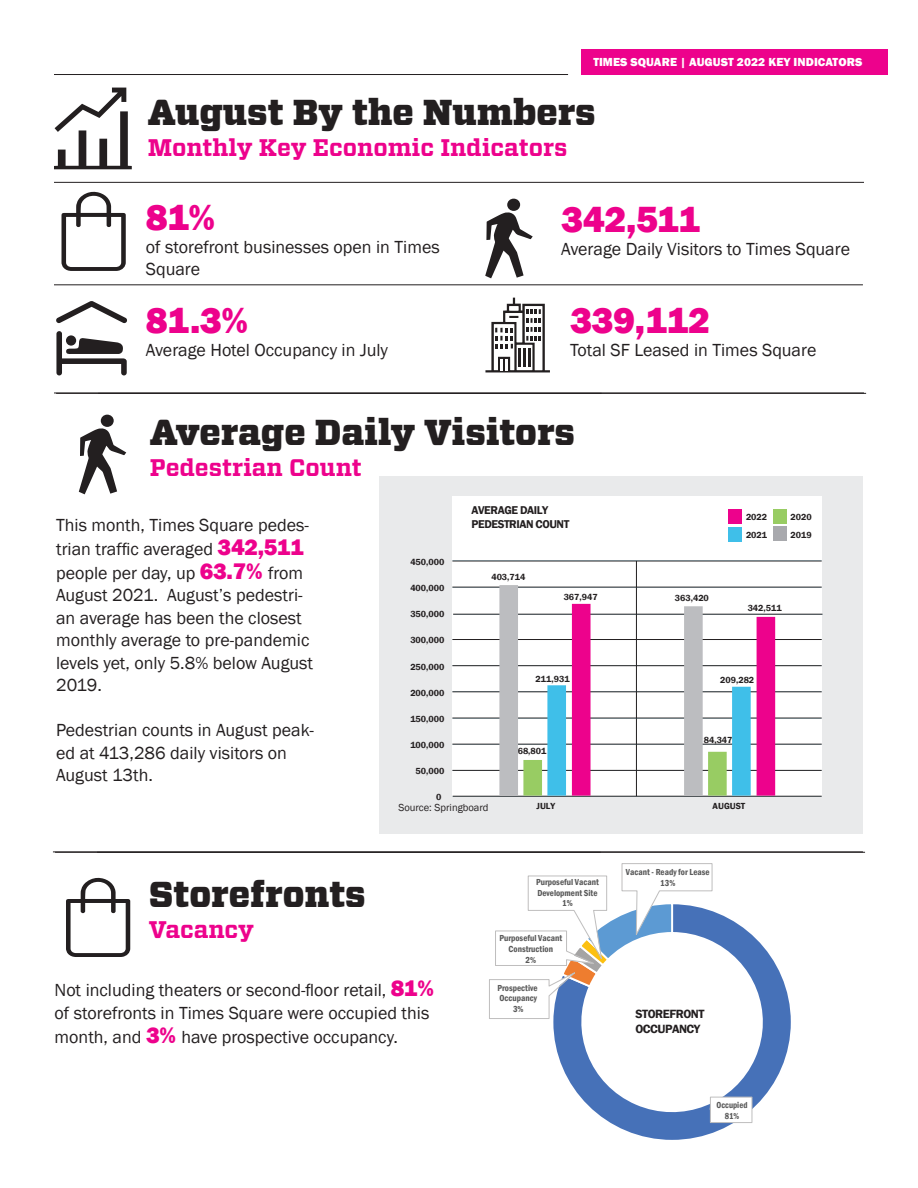
<style>
.page{position:relative;width:918px;height:1188px;background:#fff}
.page>*{position:absolute;margin:0;border:0;box-sizing:border-box;transform-origin:0 0}
.body{font:800 37.5px "Franklin Gothic";letter-spacing:-.015em;color:#ed028c}
.t1{font:900 36px "Vitesse";color:#231f20}
.t2{font:700 24px "Vitesse";color:#ed028c}
.body-2{font:18px/23px "Franklin Gothic";color:#231f20}
.t3{font:600 12.3px/14.7px "Franklin Gothic";letter-spacing:-.035em;color:#231f20}
.t4{font:800 12px "Franklin Gothic";letter-spacing:.005em;color:#fff}
.t5{font:600 11.7px/14px "Franklin Gothic";letter-spacing:-.035em;color:#231f20}
.t6{font:10.5px "Franklin Gothic";color:#231f20}
.t7{font:600 9px/17.9px "Franklin Gothic";color:#231f20}
.t8{font:600 condensed 9px/10.8px "Franklin Gothic";color:#595959;text-align:center}
.t9{font:600 condensed 9px/10.8px "Franklin Gothic";color:#595959;text-align:center;scale:.96 1}
.s1{font-weight:800;font-size:23.25px;color:#ed028c}
</style>
<div class="page">
<hr style="left:56px;top:393px;width:810px;height:1px;background:#231f20">
<hr style="left:54px;top:182px;width:810px;height:1px;background:#231f20">
<hr style="left:54px;top:284px;width:809px;height:1px;background:#231f20">
<hr style="left:54px;top:393px;width:810px;height:1px;background:#231f20">
<svg style="left:79px;top:415px;width:47px;height:79px"></svg>
<div style="left:101px;top:415px;width:13px;height:12px;background:#231f20;border-radius:50%"></div>
<hr style="left:54px;top:74px;width:514px;height:1px;background:#231f20">
<div style="left:581px;top:49px;width:306px;height:26px;background:#ed028c"></div>
<div style="left:379px;top:476px;width:484px;height:358px;background:#e9eaeb"></div>
<div style="left:453px;top:496px;width:369px;height:300px;background:#fff"></div>
<div style="left:728px;top:509px;width:14px;height:15px;background:#ed028c"></div>
<div style="left:728px;top:527px;width:14px;height:14px;background:#3fbfe9"></div>
<hr style="left:636px;top:561px;width:1px;height:235px;background:#231f20">
<hr style="left:452px;top:561px;width:370px;height:1px;background:#231f20">
<hr style="left:453px;top:614px;width:369px;height:1px;background:#231f20">
<hr style="left:452px;top:587px;width:370px;height:1px;background:#231f20">
<hr style="left:452px;top:639px;width:370px;height:1px;background:#231f20">
<hr style="left:452px;top:665px;width:370px;height:1px;background:#231f20">
<hr style="left:452px;top:692px;width:370px;height:1px;background:#231f20">
<hr style="left:452px;top:718px;width:370px;height:1px;background:#231f20">
<hr style="left:452px;top:744px;width:370px;height:1px;background:#231f20">
<hr style="left:452px;top:770px;width:370px;height:1px;background:#231f20">
<hr style="left:453px;top:796px;width:369px;height:1px;background:#231f20">
<div style="left:773px;top:509px;width:14px;height:15px;background:#98cc63"></div>
<div style="left:773px;top:526px;width:14px;height:15px;background:#a8a9ad"></div>
<svg style="left:499px;top:585px;width:276px;height:211px"></svg>
<svg style="left:485px;top:199px;width:48px;height:79px"></svg>
<div style="left:507px;top:199px;width:13px;height:12px;background:#231f20;border-radius:50%"></div>
<svg style="left:485px;top:298px;width:65px;height:74px"></svg>
<svg style="left:61px;top:191px;width:65px;height:80px"></svg>
<svg style="left:54px;top:88px;width:78px;height:81px"></svg>
<svg style="left:56px;top:301px;width:71px;height:23px"></svg>
<svg style="left:56px;top:331px;width:71px;height:44px"></svg>
<hr style="left:55px;top:852px;width:810px;height:1px;background:#231f20">
<hr style="left:53px;top:852px;width:810px;height:1px;background:#231f20">
<svg style="left:553px;top:911px;width:238px;height:229px"></svg>
<svg style="left:709px;top:1096px;width:44px;height:28px"></svg>
<svg style="left:489px;top:863px;width:224px;height:156px"></svg>
<svg style="left:66px;top:877px;width:64px;height:80px"></svg>
<p class="t4" style="left:593px;top:55px;width:270px">TIMES SQUARE | AUGUST 2022 KEY INDICATORS</p>
<p class="t1" style="left:148px;top:88px;width:449px">August By the Numbers</p>
<p class="t2" style="left:148px;top:132px;width:421px">Monthly Key Economic Indicators</p>
<p class="body" style="left:146px;top:193px;width:71px">81%</p>
<p class="body-2" style="left:146px;top:236px;width:295px;line-height:22.5px">of storefront businesses open in Times<br>Square</p>
<p class="body" style="left:146px;top:296px;width:104px">81.3%</p>
<p class="body-2" style="left:146px;top:339px;width:244px">Average Hotel Occupancy in July</p>
<p class="body" style="left:561px;top:196px;width:140px">342,511</p>
<p class="body-2" style="left:561px;top:238px;width:290px">Average Daily Visitors to Times Square</p>
<p class="body" style="left:570px;top:296px;width:142px">339,112</p>
<p class="body-2" style="left:570px;top:339px;width:248px">Total SF Leased in Times Square</p>
<p class="t1" style="left:150px;top:408px;width:427px">Average Daily Visitors</p>
<p class="t2" style="left:150px;top:452px;width:213px">Pedestrian Count</p>
<p class="body-2" style="left:56px;top:514px;width:259px">This month, Times Square pedes&shy;trian traffic averaged <span class="s1">342,511 </span>people per day, up <span class="s1">63.7%</span> from<br>August 2021. August’s pedestri&shy;an average has been the closest monthly average to pre-pandemic levels yet, only 5.8% below August<br>2019.</p>
<p class="body-2" style="left:56px;top:719px;width:259px;line-height:22.5px">Pedestrian counts in August peak&shy;ed at 413,286 daily visitors on<br>August 13th.</p>
<p class="t7" style="left:410px;top:553px;width:36px">450,000</p>
<p class="t7" style="left:410px;top:579px;width:36px">400,000</p>
<p class="t7" style="left:410px;top:605px;width:36px">350,000</p>
<p class="t7" style="left:410px;top:632px;width:36px">300,000</p>
<p class="t7" style="left:410px;top:658px;width:36px">250,000</p>
<p class="t7" style="left:410px;top:684px;width:36px">200,000</p>
<p class="t7" style="left:410px;top:710px;width:36px">150,000</p>
<p class="t7" style="left:410px;top:736px;width:36px">100,000</p>
<p class="t7" style="left:416px;top:762px;width:30px">50,000</p>
<p class="t7" style="left:436px;top:789px;width:7px">0</p>
<p class="t5" style="left:472px;top:503px;width:99px">AVERAGE DAILY<br>PEDESTRIAN COUNT</p>
<p class="t7" style="left:491px;top:568px;width:36px">403,714</p>
<p class="t7" style="left:564px;top:588px;width:36px">367,947</p>
<p class="t7" style="left:536px;top:670px;width:36px">211,931</p>
<p class="t7" style="left:518px;top:742px;width:30px">68,801</p>
<p class="t7" style="left:675px;top:589px;width:36px">363,420</p>
<p class="t7" style="left:746px;top:509px;width:23px">2022<br>2021</p>
<p class="t7" style="left:748px;top:599px;width:36px">342,511</p>
<p class="t7" style="left:720px;top:671px;width:36px">209,282</p>
<p class="t7" style="left:704px;top:731px;width:30px">84,347</p>
<p class="t6" style="left:399px;top:801px;width:91px">Source: Springboard</p>
<p class="t7" style="left:537px;top:797px;width:20px">JULY</p>
<p class="t7" style="left:713px;top:797px;width:34px">AUGUST</p>
<p class="t7" style="left:791px;top:508px;width:23px">2020<br>2019</p>
<p class="t1" style="left:149px;top:870px;width:218px">Storefronts</p>
<p class="t2" style="left:149px;top:914px;width:107px">Vacancy</p>
<p class="body-2" style="left:55px;top:979px;width:381px">Not including theaters or second-floor retail, <span class="s1">81% </span>of storefronts in Times Square were occupied this month, and <span class="s1">3%</span> have prospective occupancy.</p>
<p class="t8" style="left:536px;top:876px;width:64px">Purposeful Vacant<br>Development Site<br>1%</p>
<p class="t8" style="left:499px;top:933px;width:64px">Purposeful Vacant<br>Construction<br>2%</p>
<p class="t8" style="left:498px;top:982px;width:42px">Prospective<br>Occupancy<br>3%</p>
<p class="t8" style="left:626px;top:866px;width:85px">Vacant - Ready for Lease<br>13%</p>
<p class="t3" style="left:635px;top:1007px;width:71px">STOREFRONT<br>OCCUPANCY</p>
<p class="t9" style="left:717px;top:1099px;width:34px">Occupied<br>81%</p>
</div>
